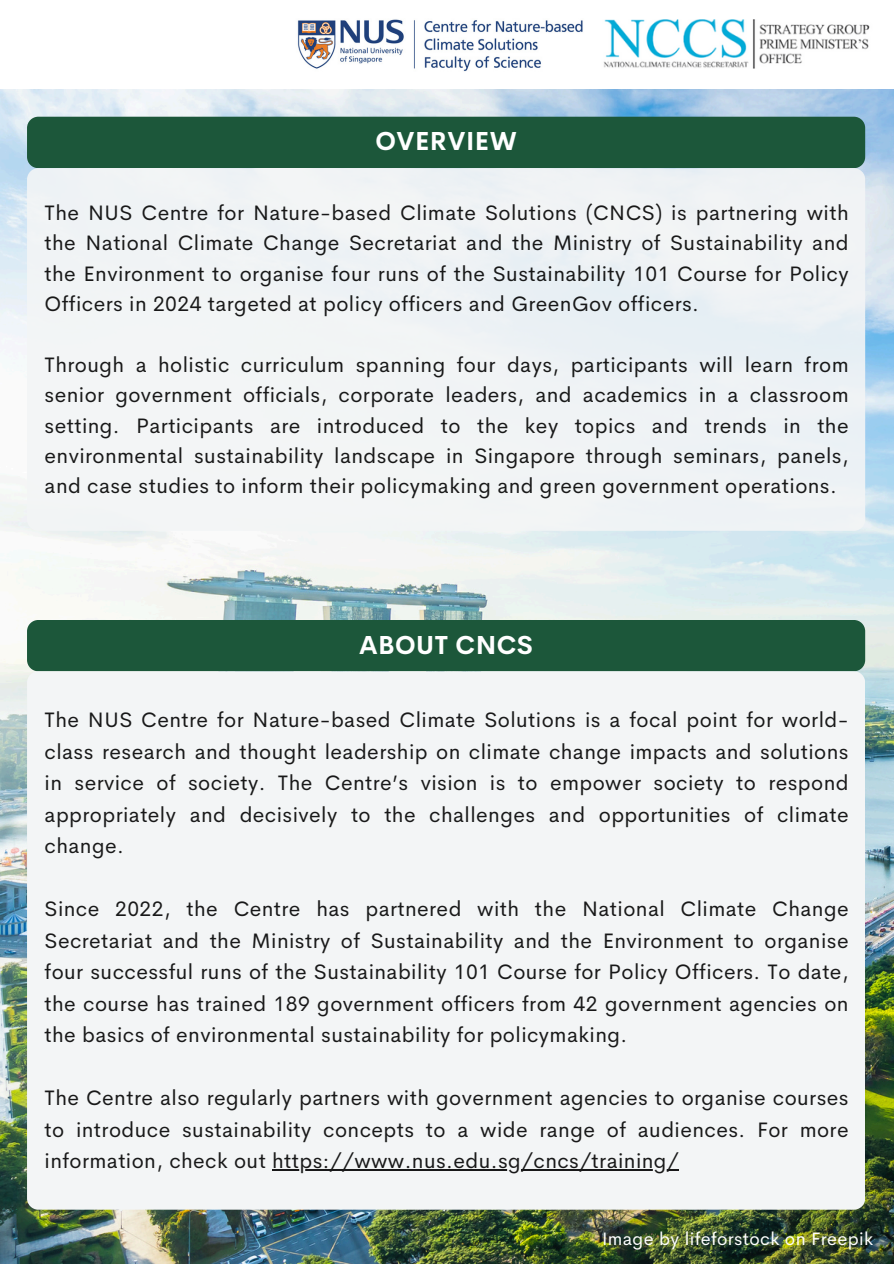
<style>
.page{position:relative;width:894px;height:1264px;background:#fff}
.page>*{position:absolute;margin:0;border:0;box-sizing:border-box;transform-origin:0 0}
.t1{font:700 25.5px "Cerebri Sans";letter-spacing:.02em;color:#fff}
.t2{font:21px/31.5px "Cerebri Sans";letter-spacing:.02em;color:#000;text-align:justify}
.t3{font:18px "Cerebri Sans";letter-spacing:.02em;color:#fff}
</style>
<div class="page">
<img style="left:297px;top:19px;width:286px;height:53px">
<img style="left:603px;top:19px;width:267px;height:50px">
<img style="left:0;top:89px;width:893px;height:1174px">
<div style="left:27px;top:117px;width:837px;height:51px;background:#1c573a;border-radius:11px"></div>
<div style="left:27px;top:620px;width:837px;height:51px;background:#1c573a;border-radius:11px"></div>
<div style="left:27px;top:671px;width:837px;height:538px;background:#f3f5f6;border-radius:11px"></div>
<div style="left:27px;top:168px;width:837px;height:363px;background:#f3f5f6;border-radius:11px"></div>
<hr style="left:272px;top:1169px;width:407px;height:1px;background:#000">
<h1 class="t1" style="left:375px;top:125px;width:143px">OVERVIEW</h1>
<p class="t2" style="left:45px;top:197px;width:805px;line-height:30.3px">The NUS Centre for Nature-based Climate Solutions (CNCS) is partnering with the National Climate Change Secretariat and the Ministry of Sustainability and the Environment to organise four runs of the Sustainability 101 Course for Policy Officers in 2024 targeted at policy officers and GreenGov officers.</p>
<p class="t2" style="left:45px;top:349px;width:805px;line-height:30.3px">Through a holistic curriculum spanning four days, participants will learn from senior government officials, corporate leaders, and academics in a classroom setting. Participants are introduced to the key topics and trends in the environmental sustainability landscape in Singapore through seminars, panels, and case studies to inform their policymaking and green government operations.</p>
<h2 class="t1" style="left:359px;top:628px;width:175px">ABOUT CNCS</h2>
<p class="t2" style="left:45px;top:704px;width:805px">The NUS Centre for Nature-based Climate Solutions is a focal point for world&shy;class research and thought leadership on climate change impacts and solutions in service of society. The Centre’s vision is to empower society to respond appropriately and decisively to the challenges and opportunities of climate change.</p>
<p class="t2" style="left:45px;top:893px;width:805px">Since 2022, the Centre has partnered with the National Climate Change Secretariat and the Ministry of Sustainability and the Environment to organise four successful runs of the Sustainability 101 Course for Policy Officers. To date, the course has trained 189 government officers from 42 government agencies on the basics of environmental sustainability for policymaking.</p>
<p class="t2" style="left:45px;top:1082px;width:805px">The Centre also regularly partners with government agencies to organise courses to introduce sustainability concepts to a wide range of audiences. For more information, check out https://www.nus.edu.sg/cncs/training/</p>
<h2 class="t3" style="left:602px;top:1226px;width:273px">Image by lifeforstock on Freepik</h2>
</div>
